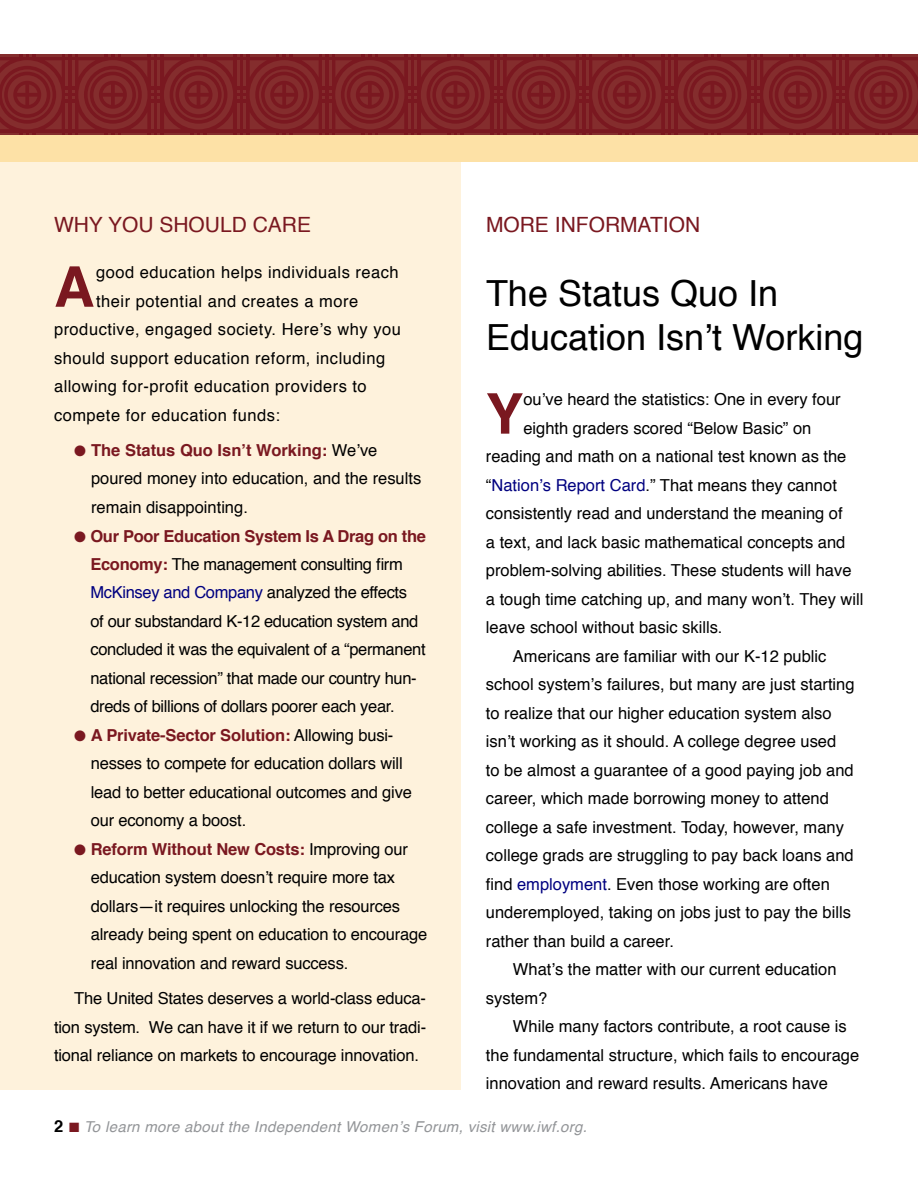
<style>
.page{position:relative;width:918px;height:1188px;background:#fff}
.page>*{position:absolute;margin:0;border:0;box-sizing:border-box;transform-origin:0 0}
.t1{font:700 56.1px "Helvetica";color:#7a1820}
.t2{font:36px/43.2px "Helvetica";color:#000}
.t3{font:21px "Helvetica";color:#7a1820}
.t4{font:16.5px/28.5px "Helvetica";color:#000}
.t5{font:16.5px/28.5px "Helvetica";letter-spacing:-.02em;color:#000}
.t6{font:16.5px "Helvetica";letter-spacing:.03em;color:#000}
.t7{font:italic 15px "Helvetica";letter-spacing:.02em;color:#939598}
.s1{color:#7a1820}
.s2{font-weight:700;color:#7a1820}
.s3{color:#000080}
.s4{font-weight:700;font-style:normal;font-size:16.5px;color:#000}
</style>
<div class="page">
<div style="left:0;top:162px;width:460px;height:928px;background:#fef2dc"></div>
<svg style="left:0;top:54px;width:918px;height:81px;background:#7e2226"></svg>
<div style="left:0;top:135px;width:918px;height:27px;background:#fde1a6"></div>
<p class="t3" style="left:54px;top:208px;width:70px">why you</p>
<p class="t3" style="left:159px;top:208px;width:153px">shou ld care</p>
<h1 class="t1" style="left:54px;top:242px;width:42px">A</h1>
<p class="t6" style="left:96px;top:260px;width:304px">good education helps individuals reach</p>
<p class="t6" style="left:96px;top:288px;width:264px">their potential and creates a more</p>
<p class="t6" style="left:54px;top:317px;width:348px">productive, engaged society. Here’s why you</p>
<p class="t6" style="left:54px;top:345px;width:333px">should support education reform, including</p>
<p class="t6" style="left:54px;top:374px;width:314px">allowing for-profit education providers to</p>
<p class="t6" style="left:54px;top:402px;width:228px">compete for education funds:</p>
<p class="t4" style="left:91px;top:436px;width:332px;text-indent:-17px"><span class="s1">●</span> <span class="s2">The Status Quo Isn’t Working:</span> We’ve poured money into education, and the results remain disappointing.</p>
<p class="t5" style="left:90px;top:522px;width:337px;text-indent:-16px"><span class="s1">●</span> <span class="s2">Our Poor Education System Is A Drag on the Economy:</span> The management consulting firm <span class="s3">McKinsey and Company</span> analyzed the effects<br>of our substandard K-12 education system and concluded it was the equivalent of a “permanent national recession” that made our country hun&shy;dreds of billions of dollars poorer each year.</p>
<p class="t4" style="left:91px;top:721px;width:323px;text-indent:-17px"><span class="s1">●</span> <span class="s2">A Private-Sector Solution:</span> Allowing busi&shy;nesses to compete for education dollars will lead to better educational outcomes and give our economy a boost.</p>
<p class="t4" style="left:91px;top:835px;width:338px;text-indent:-17px"><span class="s1">●</span> <span class="s2">Reform Without New Costs:</span> Improving our education system doesn’t require more tax dollars—it requires unlocking the resources already being spent on education to encourage real innovation and reward success.</p>
<p class="t4" style="left:54px;top:985px;width:374px;text-align:justify;text-indent:20px">The United States deserves a world-class educa&shy;tion system. We can have it if we return to our tradi&shy;tional reliance on markets to encourage innovation.</p>
<p class="t3" style="left:486px;top:208px;width:82px">more info</p>
<p class="t3" style="left:605px;top:208px;width:29px">rmation</p>
<h2 class="t2" style="left:486px;top:273px;width:379px">The Status Quo In<br>Education Isn’t Working</h2>
<h1 class="t1" style="left:486px;top:369px;width:39px">Y</h1>
<p class="t4" style="left:523px;top:386px;width:319px">ou’ve heard the statistics: One in every four</p>
<p class="t4" style="left:523px;top:414px;width:289px">eighth graders scored “Below Basic” on</p>
<p class="t4" style="left:486px;top:443px;width:362px">reading and math on a national test known as the</p>
<p class="t4" style="left:486px;top:471px;width:352px">“<span class="s3">Nation’s Report Card</span>.” That means they cannot</p>
<p class="t4" style="left:486px;top:500px;width:358px">consistently read and understand the meaning of</p>
<p class="t4" style="left:486px;top:528px;width:361px">a text, and lack basic mathematical concepts and</p>
<p class="t4" style="left:486px;top:557px;width:367px">problem-solving abilities. These students will have</p>
<p class="t4" style="left:486px;top:585px;width:379px">a tough time catching up, and many won’t. They will</p>
<p class="t4" style="left:486px;top:614px;width:238px">leave school without basic skills.</p>
<p class="t4" style="left:513px;top:642px;width:315px">Americans are familiar with our K-12 public</p>
<p class="t4" style="left:486px;top:671px;width:370px">school system’s failures, but many are just starting</p>
<p class="t4" style="left:486px;top:699px;width:347px">to realize that our higher education system also</p>
<p class="t4" style="left:486px;top:728px;width:352px">isn’t working as it should. A college degree used</p>
<p class="t4" style="left:486px;top:756px;width:369px">to be almost a guarantee of a good paying job and</p>
<p class="t4" style="left:486px;top:785px;width:345px">career, which made borrowing money to attend</p>
<p class="t4" style="left:486px;top:813px;width:360px">college a safe investment. Today, however, many</p>
<p class="t4" style="left:486px;top:842px;width:369px">college grads are struggling to pay back loans and</p>
<p class="t4" style="left:486px;top:870px;width:345px">find <span class="s3">employment</span>. Even those working are often</p>
<p class="t4" style="left:486px;top:899px;width:367px">underemployed, taking on jobs just to pay the bills</p>
<p class="t4" style="left:486px;top:927px;width:190px">rather than build a career.</p>
<p class="t4" style="left:513px;top:956px;width:325px">What’s the matter with our current education</p>
<p class="t4" style="left:486px;top:984px;width:63px">system?</p>
<p class="t4" style="left:513px;top:1013px;width:335px">While many factors contribute, a root cause is</p>
<p class="t4" style="left:486px;top:1041px;width:375px">the fundamental structure, which fails to encourage</p>
<p class="t4" style="left:486px;top:1070px;width:344px">innovation and reward results. Americans have</p>
<p class="t7" style="left:54px;top:1115px;width:535px"><span class="s4">2</span> <span class="s1">■</span> To learn more about the Independent Women’s Forum, visit www.iwf.org.</p>
</div>
